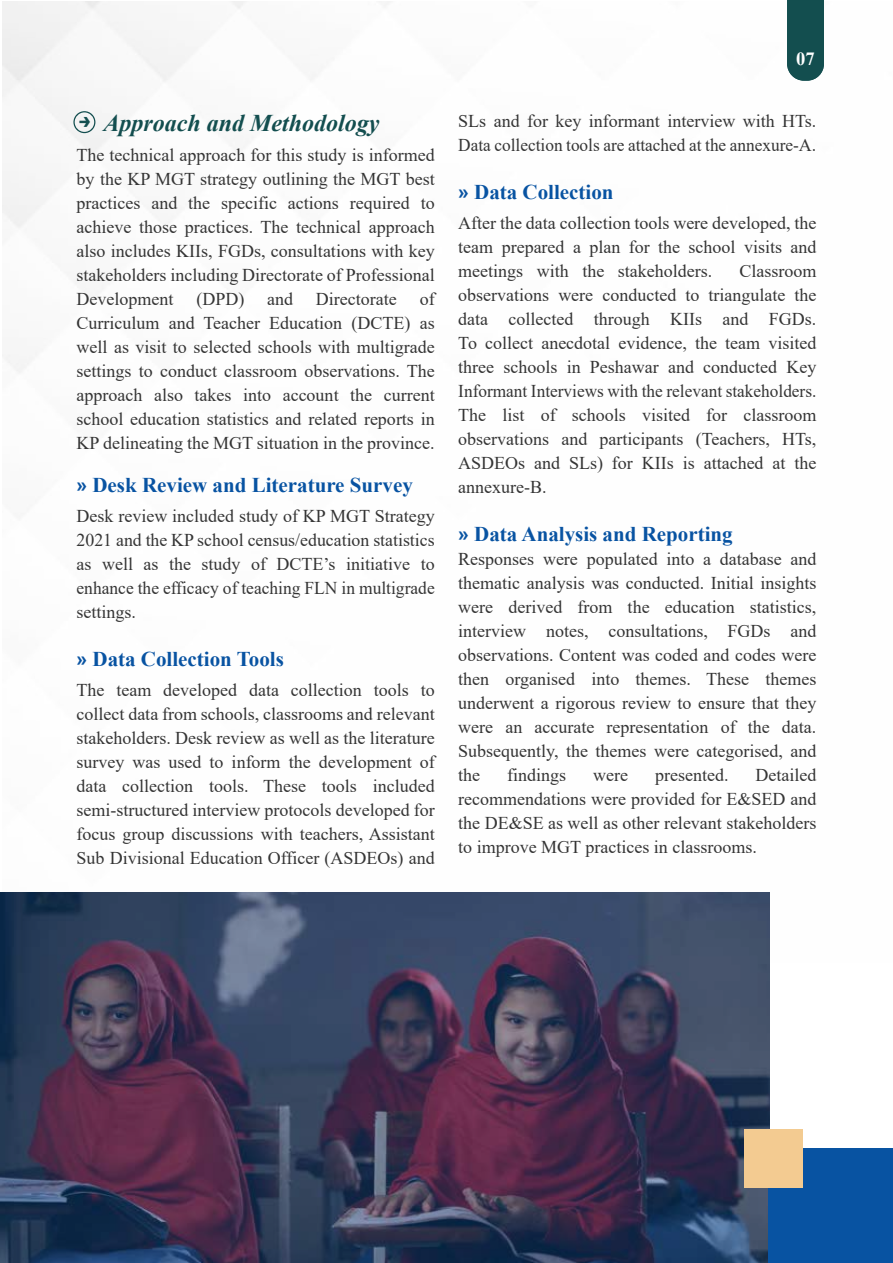
<style>
.page{position:relative;width:893px;height:1263px;background:#fff}
.page>*{position:absolute;margin:0;border:0;box-sizing:border-box;transform-origin:0 0}
.t1{font:italic 700 24px "Times New Roman";color:#134e4f}
.t2{font:100 22.05px "Montserrat";color:#134e4f}
.t3{font:700 21px "Times New Roman";color:#0853a2}
.t4{font:700 18.6px "Times New Roman";color:#fff}
.t5{font:18px/24px "Times New Roman";color:#353535;text-align:justify}
.s1{font-family:"Roboto";font-weight:900}
</style>
<div class="page">
<img style="left:2px;top:2px;width:768px;height:960px">
<div style="left:787px;top:0;width:37px;height:81px;background:#134e4f"></div>
<img style="left:0;top:892px;width:769px;height:371px">
<div style="left:769px;top:1148px;width:124px;height:115px;background:#0853a2"></div>
<div style="left:744px;top:1129px;width:59px;height:59px;background:#f3cb91"></div>
<svg style="left:73px;top:111px;width:22px;height:22px"></svg>
<h1 class="t1" style="left:104px;top:106px;width:278px">Approach and Methodology</h1>
<p class="t5" style="left:77px;top:142px;width:360px">The technical approach for this study is informed by the KP MGT strategy outlining the MGT best practices and the specific actions required to achieve those practices. The technical approach also includes KIIs, FGDs, consultations with key stakeholders including Directorate of Professional Development</p>
<p class="t2" style="left:79px;top:106px;width:15px">→</p>
<p class="t5" style="left:196px;top:286px;width:49px">(DPD)</p>
<p class="t5" style="left:267px;top:286px;width:27px">and</p>
<p class="t5" style="left:316px;top:286px;width:82px">Directorate</p>
<p class="t5" style="left:77px;top:286px;width:360px;text-indent:343px">of Curriculum and Teacher Education (DCTE) as well as visit to selected schools with multigrade settings to conduct classroom observations. The approach also takes into account the current school education statistics and related reports in KP delineating the MGT situation in the province.</p>
<p class="t3" style="left:77px;top:470px;width:338px"><span class="s1">»</span> Desk Review and Literature Survey</p>
<p class="t5" style="left:77px;top:504px;width:360px">Desk review included study of KP MGT Strategy 2021 and the KP school census/education statistics as well as the study of DCTE’s initiative to enhance the efficacy of teaching FLN in multigrade settings.</p>
<p class="t3" style="left:77px;top:644px;width:209px"><span class="s1">»</span> Data Collection Tools</p>
<p class="t5" style="left:77px;top:678px;width:360px">The team developed data collection tools to collect data from schools, classrooms and relevant stakeholders. Desk review as well as the literature survey was used to inform the development of data collection tools. These tools included semi-structured interview protocols developed for focus group discussions with teachers, Assistant Sub Divisional Education Officer (ASDEOs) and</p>
<p class="t4" style="left:796px;top:45px;width:20px">0 17</p>
<p class="t5" style="left:458px;top:108px;width:360px">SLs and for key informant interview with HTs.<br>Data collection tools are attached at the annexure-A.</p>
<p class="t3" style="left:458px;top:177px;width:157px"><span class="s1">»</span> Data Collection</p>
<p class="t5" style="left:458px;top:210px;width:360px">After the data collection tools were developed, the team prepared a plan for the school visits and meetings with the stakeholders.</p>
<p class="t5" style="left:458px;top:258px;width:360px;text-indent:281px">Classroom observations were conducted to triangulate the data collected through KIIs and FGDs.<br>To collect anecdotal evidence, the team visited three schools in Peshawar and conducted Key Informant Interviews with the relevant stakeholders.<br>The list of schools visited for classroom observations and participants (Teachers, HTs, ASDEOs and SLs) for KIIs is attached at the annexure-B.</p>
<p class="t3" style="left:458px;top:519px;width:276px"><span class="s1">»</span> Data Analysis and Reporting</p>
<p class="t5" style="left:458px;top:546px;width:360px">Responses were populated into a database and thematic analysis was conducted. Initial insights were derived from the education statistics, interview notes, consultations, FGDs and observations. Content was coded and codes were then organised into themes. These themes underwent a rigorous review to ensure that they were an accurate representation of the data.<br>Subsequently, the themes were categorised, and the</p>
<p class="t5" style="left:458px;top:762px;width:360px;text-indent:297px">Detailed recommendations were provided for E&amp;SED and the DE&amp;SE as well as other relevant stakeholders to improve MGT practices in classrooms.</p>
<p class="t5" style="left:507px;top:762px;width:61px">findings</p>
<p class="t5" style="left:593px;top:762px;width:36px">were</p>
<p class="t5" style="left:655px;top:762px;width:75px">presented.</p>
</div>
